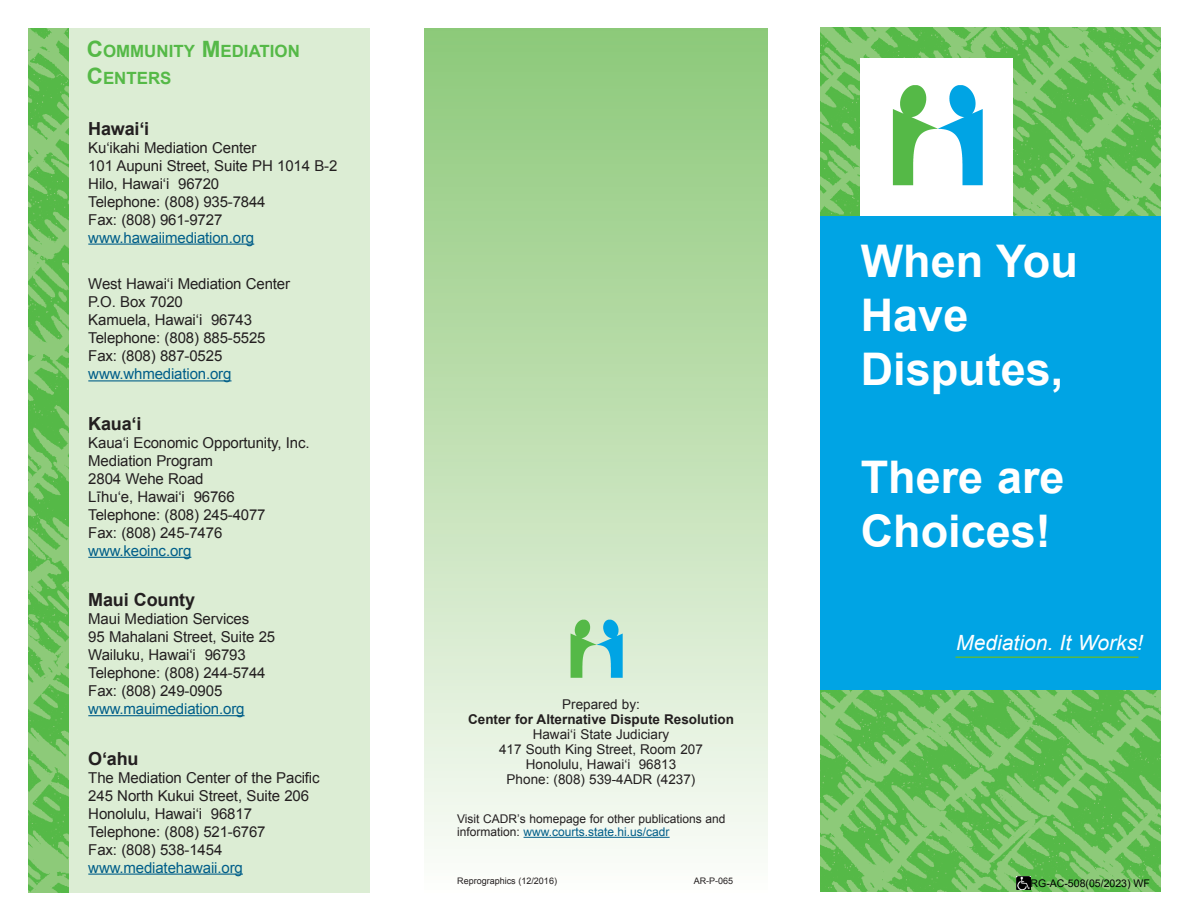
<style>
.page{position:relative;width:1188px;height:918px;background:#fff}
.page>*{position:absolute;margin:0;border:0;box-sizing:border-box;transform-origin:0 0}
.t1{font:700 45px/54px "Arial";color:#fff}
.t2{font:italic 21px "Arial";color:#fff}
.t3{font:700 18px "Arial";letter-spacing:-.01em;color:#231f20}
.t4{font:700 16.8px/27px "Arial";color:#55b947}
.t5{font:15px/18px "Arial";letter-spacing:-.01em;color:#231f20}
.t6{font:15px "Arial";letter-spacing:-.01em;color:#005e89}
.t7{font:13.5px/15px "Arial";color:#231f20;text-align:center}
.t8{font:700 13.5px "Arial";color:#231f20}
.t9{font:12px/13.5px "Arial";color:#231f20}
.t10{font:10.5px "Arial";color:#000}
.t11{font:9px "Arial";color:#231f20}
.s1{font-size:22.5px}
.s2{color:#005e89}
</style>
<div class="page">
<img style="left:820px;top:28px;width:341px;height:864px">
<div style="left:68px;top:28px;width:302px;height:864px;background:#dcedd4"></div>
<div style="left:424px;top:28px;width:343px;height:864px;background:linear-gradient(to bottom,#8cc877,#fbfcf9)"></div>
<div style="left:860px;top:58px;width:153px;height:159px;background:#fff"></div>
<hr style="left:88px;top:244px;width:166px;height:1px;background:#005e89">
<hr style="left:88px;top:380px;width:144px;height:1px;background:#005e89">
<hr style="left:88px;top:557px;width:103px;height:1px;background:#005e89">
<hr style="left:88px;top:715px;width:157px;height:1px;background:#005e89">
<hr style="left:88px;top:874px;width:155px;height:1px;background:#005e89">
<hr style="left:524px;top:837px;width:146px;height:1px;background:#005e89">
<img style="left:28px;top:28px;width:41px;height:864px">
<img style="left:892px;top:85px;width:91px;height:101px">
<div style="left:820px;top:216px;width:341px;height:473px;background:#00a4e4"></div>
<hr style="left:956px;top:656px;width:182px;height:2px;background:#55b947">
<img style="left:565px;top:613px;width:61px;height:74px">
<img style="left:1017px;top:876px;width:14px;height:14px">
<p class="t4" style="left:87px;top:38px;width:215px"><span class="s1">C</span>OMMUNITY <span class="s1">M</span>EDIATION<br><span class="s1">C</span>ENTERS</p>
<p class="t3" style="left:88px;top:116px;width:62px">Hawai‘i</p>
<p class="t5" style="left:88px;top:138px;width:170px">Ku‘ikahi Mediation Center</p>
<p class="t5" style="left:88px;top:156px;width:251px">101 Aupuni Street, Suite PH 1014 B-2<br>Hilo, Hawai‘i 96720</p>
<p class="t5" style="left:88px;top:192px;width:179px">Telephone: (808) 935-7844</p>
<p class="t5" style="left:88px;top:210px;width:136px">Fax: (808) 961-9727</p>
<p class="t6" style="left:88px;top:227px;width:167px">www.hawaiimediation.org</p>
<p class="t5" style="left:88px;top:275px;width:203px">West Hawai‘i Mediation Center</p>
<p class="t5" style="left:88px;top:293px;width:165px">P.O. Box 7020<br>Kamuela, Hawai‘i 96743</p>
<p class="t5" style="left:88px;top:329px;width:179px">Telephone: (808) 885-5525</p>
<p class="t5" style="left:88px;top:347px;width:136px">Fax: (808) 887-0525</p>
<p class="t6" style="left:88px;top:364px;width:145px">www.whmediation.org</p>
<p class="t3" style="left:88px;top:411px;width:55px">Kaua‘i</p>
<p class="t5" style="left:88px;top:434px;width:223px">Kaua‘i Economic Opportunity, Inc.<br>Mediation Program</p>
<p class="t5" style="left:88px;top:470px;width:148px">2804 Wehe Road<br>Lı-hu‘e, Hawai‘i 96766</p>
<p class="t5" style="left:88px;top:506px;width:179px">Telephone: (808) 245-4077</p>
<p class="t5" style="left:88px;top:524px;width:136px">Fax: (808) 245-7476</p>
<p class="t6" style="left:88px;top:541px;width:105px">www.keoinc.org</p>
<p class="t3" style="left:88px;top:588px;width:108px">Maui County</p>
<p class="t5" style="left:88px;top:610px;width:162px">Maui Mediation Services</p>
<p class="t5" style="left:88px;top:628px;width:188px">95 Mahalani Street, Suite 25<br>Wailuku, Hawai‘i 96793</p>
<p class="t5" style="left:88px;top:664px;width:179px">Telephone: (808) 244-5744</p>
<p class="t5" style="left:88px;top:682px;width:136px">Fax: (808) 249-0905</p>
<p class="t6" style="left:88px;top:699px;width:158px">www.mauimediation.org</p>
<p class="t3" style="left:88px;top:746px;width:52px">O‘ahu</p>
<p class="t5" style="left:88px;top:768px;width:233px">The Mediation Center of the Pacific</p>
<p class="t5" style="left:88px;top:786px;width:222px">245 North Kukui Street, Suite 206<br>Honolulu, Hawai‘i 96817</p>
<p class="t5" style="left:88px;top:822px;width:179px">Telephone: (808) 521-6767</p>
<p class="t5" style="left:88px;top:840px;width:136px">Fax: (808) 538-1454</p>
<p class="t6" style="left:88px;top:857px;width:156px">www.mediatehawaii.org</p>
<h1 class="t1" style="left:861px;top:236px;width:219px">When You<br>Have<br>Disputes,</h1>
<h1 class="t1" style="left:861px;top:452px;width:205px">There are<br>Choices!</h1>
<p class="t7" style="left:562px;top:697px;width:79px">Prepared by:</p>
<p class="t8" style="left:468px;top:710px;width:267px">Center for Alternative Dispute Resolution</p>
<p class="t7" style="left:533px;top:727px;width:138px">Hawai‘i State Judiciary</p>
<p class="t7" style="left:499px;top:742px;width:205px">417 South King Street, Room 207<br>Honolulu, Hawai‘i 96813</p>
<p class="t7" style="left:507px;top:772px;width:190px">Phone: (808) 539-4ADR (4237)</p>
<p class="t9" style="left:457px;top:812px;width:270px">Visit CADR’s homepage for other publications and information: <span class="s2">www.courts.state.hi.us/cadr</span></p>
<p class="t2" style="left:956px;top:629px;width:188px">Mediation. It Works!</p>
<p class="t11" style="left:457px;top:875px;width:101px">Reprographics (12/2016)</p>
<p class="t11" style="left:694px;top:875px;width:41px">AR-P-065</p>
<p class="t10" style="left:1031px;top:876px;width:121px">RG-AC-508(05/2023) WF</p>
</div>
